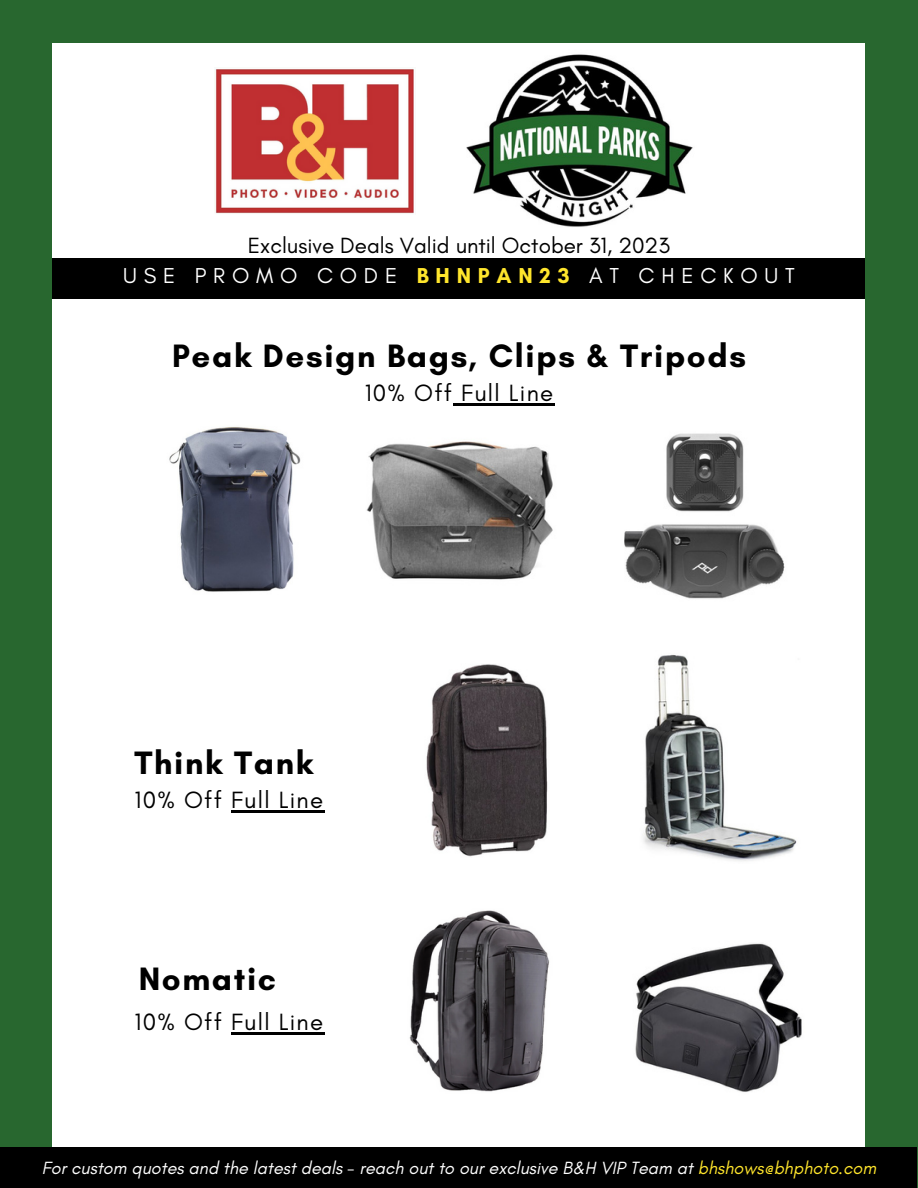
<style>
.page{position:relative;width:918px;height:1188px;background:#28672f}
.page>*{position:absolute;margin:0;border:0;box-sizing:border-box;transform-origin:0 0}
.t1{font:700 33px "Glacial Indifference";letter-spacing:.05em;color:#000}
.t2{font:24px "Glacial Indifference";letter-spacing:.055em;color:#000}
.t3{font:22.5px "Glacial Indifference";color:#000}
.t4{font:22.05px "Glacial Indifference";letter-spacing:.31em;color:#fff}
.t5{font:italic 18px "Glacial Indifference";color:#fff}
.s1{font-weight:700;color:#ffe62c}
.s2{color:#ffe62c}
</style>
<div class="page">
<div style="left:52px;top:43px;width:812px;height:1105px;background:#fff"></div>
<div style="left:52px;top:258px;width:813px;height:40px;background:#000"></div>
<img style="left:215px;top:69px;width:199px;height:145px">
<img style="left:466px;top:54px;width:227px;height:173px">
<div style="left:0;top:1148px;width:917px;height:40px;background:#000"></div>
<img style="left:169px;top:427px;width:132px;height:165px">
<img style="left:624px;top:433px;width:161px;height:166px">
<img style="left:366px;top:441px;width:187px;height:139px">
<img style="left:426px;top:664px;width:122px;height:193px">
<img style="left:643px;top:654px;width:154px;height:207px">
<img style="left:409px;top:910px;width:141px;height:182px">
<img style="left:635px;top:943px;width:167px;height:149px">
<hr style="left:453px;top:404px;width:102px;height:2px;background:#000">
<hr style="left:231px;top:810px;width:93px;height:3px;background:#000">
<hr style="left:231px;top:1033px;width:93px;height:2px;background:#000">
<p class="t3" style="left:248px;top:231px;width:424px">Exclusive Deals Valid until October 31, 2023</p>
<p class="t4" style="left:123px;top:262px;width:673px">USE PROMO CODE <span class="s1">BHNPAN23</span> AT CHECKOUT</p>
<h1 class="t1" style="left:172px;top:336px;width:575px">Peak Design Bags, Clips &amp; Tripods</h1>
<h2 class="t2" style="left:365px;top:379px;width:190px">10% Off Full Line</h2>
<h1 class="t1" style="left:135px;top:743px;width:180px">Think Tank</h1>
<h2 class="t2" style="left:135px;top:785px;width:190px">10% Off Full Line</h2>
<h1 class="t1" style="left:139px;top:959px;width:139px">Nomatic</h1>
<h2 class="t2" style="left:135px;top:1008px;width:190px">10% Off Full Line</h2>
<p class="t5" style="left:42px;top:1157px;width:836px">For custom quotes and the latest deals - reach out to our exclusive B&amp;H VIP Team at <span class="s2">bhshows@bhphoto.com</span></p>
</div>
